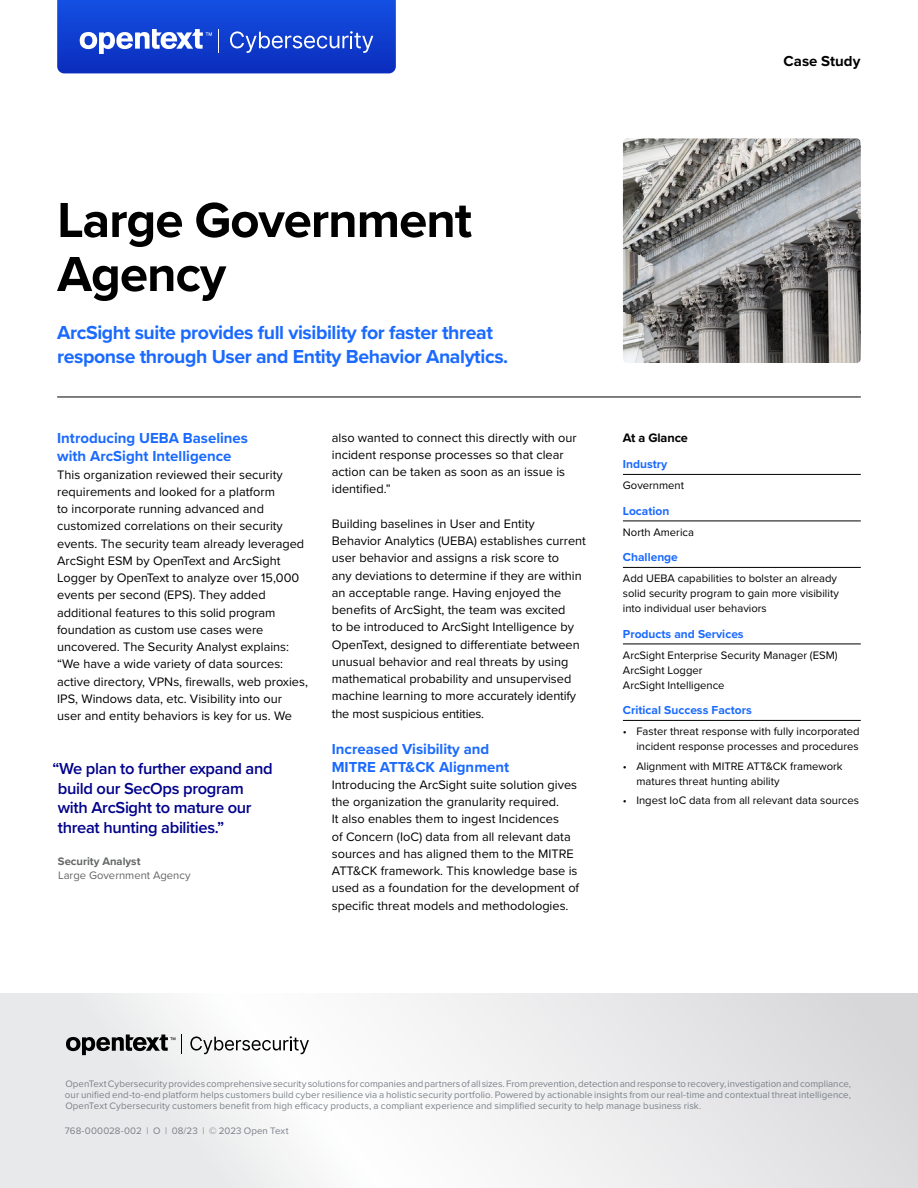
<style>
.page{position:relative;width:918px;height:1188px;background:#fff}
.page>*{position:absolute;margin:0;border:0;box-sizing:border-box;transform-origin:0 0}
.t1{font:700 51px/54px "Proxima Nova";letter-spacing:-.02em;color:#000}
.t2{font:700 19.5px/24px "Proxima Nova";letter-spacing:-.02em;color:#1a6aff}
.t3{font:600 16.5px/19.5px "Proxima Nova";letter-spacing:-.02em;color:#00008b}
.t4{font:700 15px/18px "Proxima Nova";color:#1a6aff}
.t5{font:700 15px "Proxima Nova";color:#000}
.t6{font:12.75px/17.2px "Proxima Nova";color:#000}
.t7{font:700 12.75px "Proxima Nova";letter-spacing:-.01em;color:#000}
.t8{font:700 12px "Proxima Nova";color:#1a6aff}
.t9{font:11.25px/15px "Proxima Nova";color:#000}
.t10{font:11.25px/14.2px "Proxima Nova";color:#656668}
.t11{font:9.75px/11.2px "Proxima Nova";letter-spacing:.01em;color:#7b8289;text-align:justify}
.s1{font-weight:700}
</style>
<div class="page">
<svg style="left:57px;top:0;width:339px;height:73px"></svg>
<hr style="left:623px;top:474px;width:238px;height:1px;background:#000">
<hr style="left:623px;top:521px;width:238px;height:1px;background:#000">
<hr style="left:623px;top:567px;width:238px;height:1px;background:#000">
<hr style="left:623px;top:644px;width:238px;height:1px;background:#000">
<hr style="left:623px;top:720px;width:238px;height:1px;background:#000">
<hr style="left:57px;top:397px;width:804px;height:1px;background:#000">
<svg style="left:0;top:994px;width:918px;height:194px"></svg>
<svg style="left:66px;top:1035px;width:109px;height:20px"></svg>
<svg style="left:190px;top:1036px;width:119px;height:18px"></svg>
<svg style="left:181px;top:1035px;width:1px;height:19px"></svg>
<img style="left:623px;top:138px;width:238px;height:225px">
<p class="t5" style="left:784px;top:50px;width:78px">Case Study</p>
<h1 class="t1" style="left:57px;top:192px;width:416px">Large Government<br>Agency</h1>
<p class="t2" style="left:57px;top:320px;width:453px">ArcSight suite provides full visibility for faster threat response through User and Entity Behavior Analytics.</p>
<h2 class="t4" style="left:57px;top:429px;width:192px">Introducing UEBA Baselines with ArcSight Intelligence</h2>
<p class="t6" style="left:57px;top:465px;width:252px">This organization reviewed their security requirements and looked for a platform<br>to incorporate running advanced and customized correlations on their security events. The security team already leveraged ArcSight ESM by OpenText and ArcSight Logger by OpenText to analyze over 15,000 events per second (EPS). They added additional features to this solid program foundation as custom use cases were uncovered. The Security Analyst explains: “We have a wide variety of data sources: active directory, VPNs, firewalls, web proxies, IPS, Windows data, etc. Visibility into our user and entity behaviors is key for us. We</p>
<p class="t3" style="left:58px;top:758px;width:216px;text-indent:-5px">“We plan to further expand and build our SecOps program with ArcSight to mature our threat hunting abilities.”</p>
<p class="t10" style="left:58px;top:854px;width:134px"><span class="s1">Security Analyst<br></span>Large Government Agency</p>
<p class="t6" style="left:332px;top:428px;width:247px">also wanted to connect this directly with our incident response processes so that clear action can be taken as soon as an issue is identified.”</p>
<p class="t6" style="left:332px;top:514px;width:256px">Building baselines in User and Entity Behavior Analytics (UEBA) establishes current user behavior and assigns a risk score to<br>any deviations to determine if they are within an acceptable range. Having enjoyed the benefits of ArcSight, the team was excited<br>to be introduced to ArcSight Intelligence by OpenText, designed to differentiate between unusual behavior and real threats by using mathematical probability and unsupervised machine learning to more accurately identify the most suspicious entities.</p>
<h2 class="t4" style="left:332px;top:739px;width:179px">Increased Visibility and<br>MITRE ATT&amp;CK Alignment</h2>
<p class="t6" style="left:332px;top:775px;width:249px">Introducing the ArcSight suite solution gives the organization the granularity required.<br>It also enables them to ingest Incidences<br>of Concern (IoC) data from all relevant data sources and has aligned them to the MITRE ATT&amp;CK framework. This knowledge base is used as a foundation for the development of specific threat models and methodologies.</p>
<p class="t7" style="left:623px;top:428px;width:67px">At a Glance</p>
<p class="t8" style="left:623px;top:455px;width:46px">Industry</p>
<p class="t9" style="left:623px;top:477px;width:63px">Government</p>
<p class="t8" style="left:623px;top:502px;width:48px">Location</p>
<p class="t9" style="left:623px;top:524px;width:73px">North America</p>
<p class="t8" style="left:623px;top:548px;width:57px">Challenge</p>
<p class="t9" style="left:623px;top:570px;width:217px">Add UEBA capabilities to bolster an already solid security program to gain more visibility into individual user behaviors</p>
<p class="t8" style="left:623px;top:625px;width:122px">Products and Services</p>
<p class="t9" style="left:623px;top:647px;width:216px">ArcSight Enterprise Security Manager (ESM)</p>
<p class="t9" style="left:623px;top:662px;width:81px">ArcSight Logger</p>
<p class="t9" style="left:623px;top:677px;width:103px">ArcSight Intelligence</p>
<p class="t8" style="left:623px;top:701px;width:130px">Critical Success Factors</p>
<p class="t9" style="left:623px;top:723px;width:238px;text-align:right">• Faster threat response with fully incorporated incident response processes and procedures</p>
<p class="t9" style="left:636px;top:758px;width:208px;text-indent:-14px">• Alignment with MITRE ATT&amp;CK framework matures threat hunting ability</p>
<p class="t9" style="left:623px;top:792px;width:238px">• Ingest IoC data from all relevant data sources</p>
<p class="t11" style="left:65px;top:1077px;width:788px">OpenText Cybersecurity provides comprehensivesecurity solutions for companies and partners of all sizes. From prevention, detection and response to recovery, investigation and compliance, our unified end-to-end platform helps customers build cyber resilience via a holistic security portfolio. Powered by actionable insights from our real-time and contextual threat intelligence, OpenText Cybersecurity customers benefit from high efficacy products, a compliant experience and simplified security to help manage business risk.</p>
<p class="t11" style="left:65px;top:1125px;width:225px">768-000028-002 | O | 08/23 | © 2023 Open Text</p>
</div>
